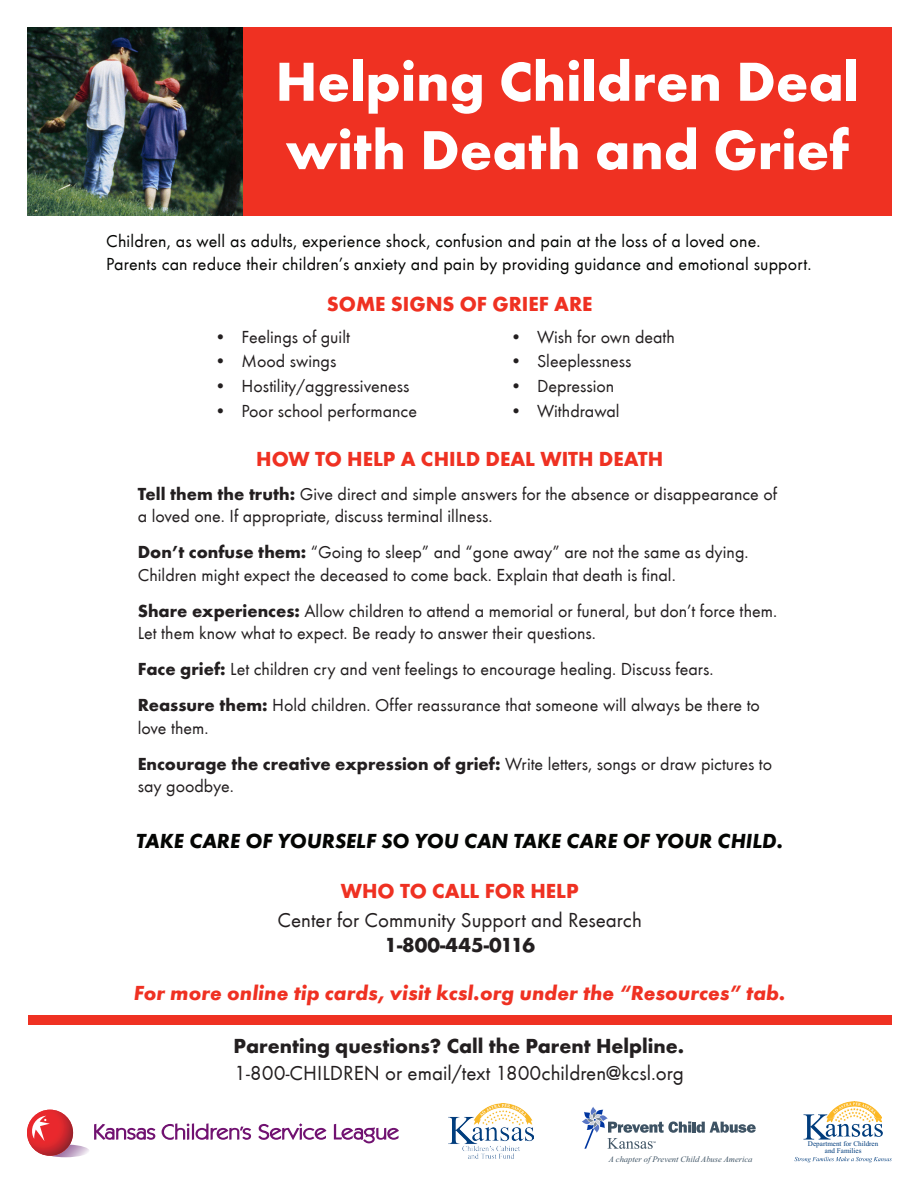
<style>
.page{position:relative;width:918px;height:1188px;background:#fff}
.page>*{position:absolute;margin:0;border:0;box-sizing:border-box;transform-origin:0 0}
.t1{font:700 57px/68.4px "Futura T";color:#fff}
.t2{font:21px/25.2px "Futura T Boo";color:#231f20;text-align:center}
.t3{font:700 21px "Futura T";color:#ef3122}
.t4{font:italic 700 21px "Futura T";color:#ef3122}
.t5{font:italic 700 21px "Futura T";color:#040503}
.t6{font:700 21px "Futura T";color:#231f20}
.t7{font:18px/22.5px "Futura T Boo";color:#231f20}
.t8{font:18px/22.5px "Futura T Boo";letter-spacing:.01em;color:#040503}
.t9{font:italic 8.4px "Times New Roman";color:#3e5364}
.t10{font:7.05px/7.2px "Times New Roman";color:#013d7d;text-align:center}
.s1{font-family:"Futura T";font-weight:700}
</style>
<div class="page">
<div style="left:28px;top:1016px;width:864px;height:9px;background:#ef3122"></div>
<svg style="left:94px;top:1123px;width:305px;height:20px"></svg>
<img style="left:52px;top:1145px;width:37px;height:12px">
<img style="left:27px;top:1110px;width:46px;height:46px">
<svg style="left:31px;top:1116px;width:19px;height:25px"></svg>
<img style="left:449px;top:1103px;width:85px;height:56px">
<svg style="left:803px;top:1102px;width:80px;height:38px"></svg>
<svg style="left:794px;top:1157px;width:98px;height:5px"></svg>
<svg style="left:582px;top:1107px;width:174px;height:42px"></svg>
<div style="left:202px;top:27px;width:690px;height:189px;background:#ef3122"></div>
<img style="left:28px;top:27px;width:215px;height:189px">
<p class="t1" style="left:276px;top:47px;width:585px">Helping Children Deal with Death and Grief</p>
<p class="t8" style="left:106px;top:230px;width:707px">Children, as well as adults, experience shock, confusion and pain at the loss of a loved one.<br>Parents can reduce their children’s anxiety and pain by providing guidance and emotional support.</p>
<p class="t3" style="left:327px;top:292px;width:267px">SOME SIGNS OF GRIEF ARE</p>
<p class="t7" style="left:215px;top:326px;width:137px">• Feelings of guilt</p>
<p class="t7" style="left:215px;top:350px;width:123px">• Mood swings</p>
<p class="t7" style="left:215px;top:375px;width:196px">• Hostility/aggressiveness</p>
<p class="t7" style="left:215px;top:400px;width:204px">• Poor school performance</p>
<p class="t7" style="left:510px;top:326px;width:167px">• Wish for own death</p>
<p class="t7" style="left:510px;top:350px;width:123px">• Sleeplessness</p>
<p class="t7" style="left:510px;top:375px;width:106px">• Depression</p>
<p class="t7" style="left:510px;top:400px;width:111px">• Withdrawal</p>
<p class="t3" style="left:256px;top:447px;width:409px">HOW TO HELP A CHILD DEAL WITH DEATH</p>
<p class="t7" style="left:138px;top:483px;width:641px"><span class="s1">Tell them the truth:</span> Give direct and simple answers for the absence or disappearance of a loved one. If appropriate, discuss terminal illness.</p>
<p class="t7" style="left:138px;top:541px;width:612px"><span class="s1">Don’t confuse them:</span> “Going to sleep” and “gone away” are not the same as dying.<br>Children might expect the deceased to come back. Explain that death is final.</p>
<p class="t7" style="left:138px;top:600px;width:641px"><span class="s1">Share experiences:</span> Allow children to attend a memorial or funeral, but don’t force them.<br>Let them know what to expect. Be ready to answer their questions.</p>
<p class="t7" style="left:138px;top:658px;width:577px"><span class="s1">Face grief:</span> Let children cry and vent feelings to encourage healing. Discuss fears.</p>
<p class="t7" style="left:138px;top:694px;width:624px"><span class="s1">Reassure them:</span> Hold children. Offer reassurance that someone will always be there to love them.</p>
<p class="t7" style="left:138px;top:753px;width:636px"><span class="s1">Encourage the creative expression of grief:</span> Write letters, songs or draw pictures to say goodbye.</p>
<p class="t5" style="left:136px;top:828px;width:648px">TAKE CARE OF YOURSELF SO YOU CAN TAKE CARE OF YOUR CHILD.</p>
<p class="t3" style="left:341px;top:879px;width:239px">WHO TO CALL FOR HELP</p>
<p class="t2" style="left:278px;top:908px;width:366px">Center for Community Support and Research<br><span class="s1">1-800-445-0116</span></p>
<p class="t4" style="left:134px;top:981px;width:653px">For more online tip cards, visit kcsl.org under the “Resources” tab.</p>
<p class="t6" style="left:234px;top:1033px;width:452px">Parenting questions? Call the Parent Helpline.</p>
<p class="t2" style="left:234px;top:1060px;width:451px">1-800-CHILDREN or email/text 1800children@kcsl.org</p>
<p class="t9" style="left:609px;top:1153px;width:145px">A chapter of Prevent Child Abuse America</p>
<p class="t10" style="left:808px;top:1140px;width:72px">Department for Children and Families</p>
</div>
